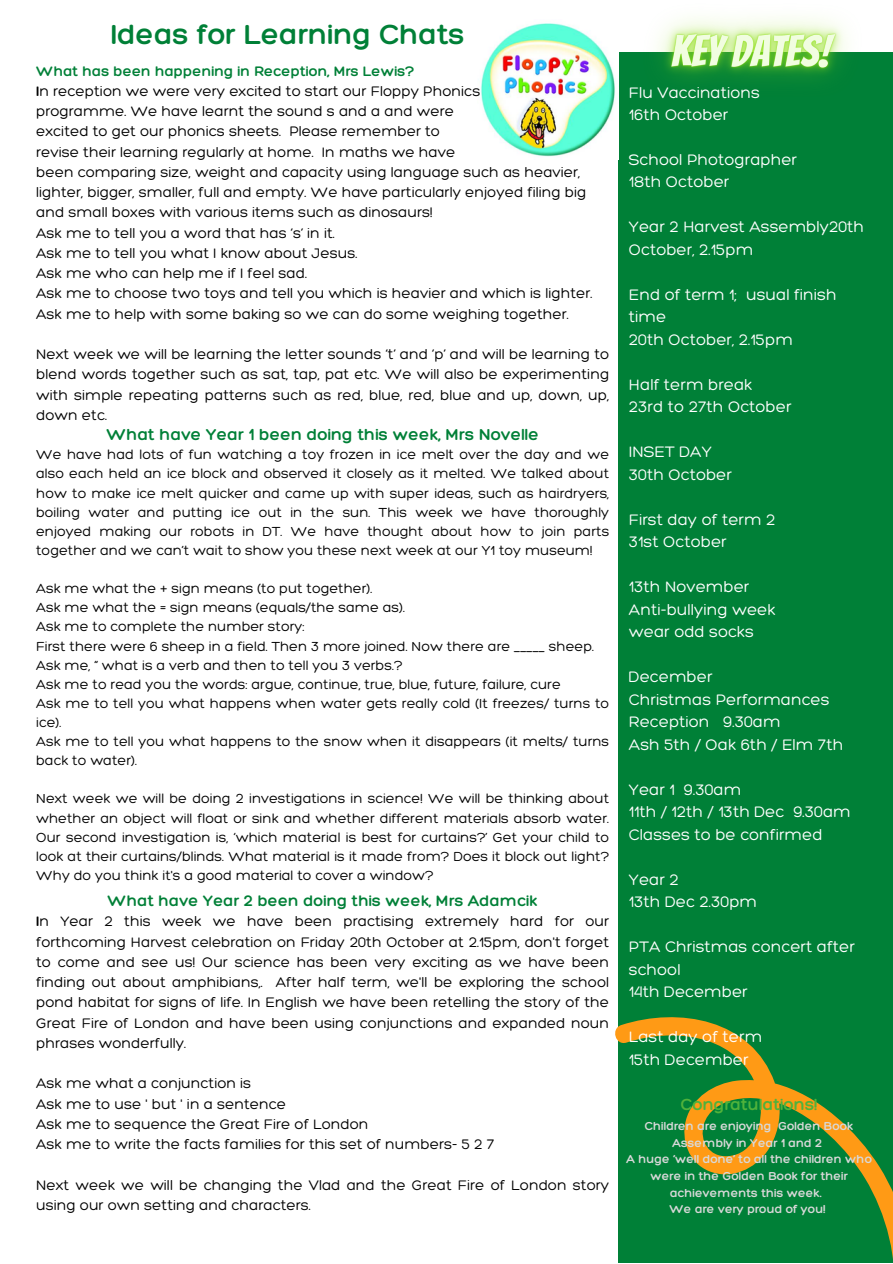
<style>
.page{position:relative;width:893px;height:1264px;background:#fff}
.page>*{position:absolute;margin:0;border:0;box-sizing:border-box;transform-origin:0 0}
.t1{font:300 30px "Hero";color:#008037}
.t2{font:300 17.4px "Hero";color:#50b23c}
.t3{font:300 17.25px "Hero";color:#008037}
.t4{font:300 16.5px/22.5px "Hero";color:#fff}
.t5{font:300 16.5px "Hero";color:#008037}
.t6{font:300 15px/20.2px "Hero";color:#000;text-align:justify}
.t7{font:300 15px "Hero";color:#008037}
.t8{font:300 14.25px/19px "Hero";color:#000;text-align:justify}
.t9{font:300 12.45px/16.6px "Hero";color:#d9d9d9;text-align:center}
.s1{font-style:inherit}
</style>
<div class="page">
<div style="left:617px;top:52px;width:275px;height:1210px;background:#008037"></div>
<svg style="left:615px;top:1000px;width:277px;height:262px"></svg>
<img style="left:481px;top:23px;width:137px;height:137px">
<img style="left:616px;top:18px;width:230px;height:113px">
<p class="t1" style="left:111px;top:15px;width:355px">Ideas for Learning Chats</p>
<p class="t7" style="left:36px;top:61px;width:380px">What has been happening in Reception, Mrs Lewis?</p>
<p class="t6" style="left:36px;top:81px;width:445px"><span class="s1">I</span>n reception we were very excited to start our Floppy Phonics</p>
<p class="t6" style="left:36px;top:101px;width:419px">programme. We have learnt the sound s and a and were</p>
<p class="t6" style="left:36px;top:121px;width:405px">excited to get our phonics sheets. Please remember to</p>
<p class="t6" style="left:36px;top:141px;width:420px">revise their learning regularly at home. In maths we have</p>
<p class="t6" style="left:36px;top:161px;width:551px;text-align:left">been comparing size, weight and capacity using language such as heavier, lighter, bigger, smaller, full and empty. We have particularly enjoyed filing big and small boxes with various items such as dinosaurs!</p>
<p class="t6" style="left:36px;top:222px;width:300px">Ask me to tell you a word that has ‘s’ in it.</p>
<p class="t6" style="left:36px;top:242px;width:323px">Ask me to tell you what I know about Jesus.</p>
<p class="t6" style="left:36px;top:263px;width:272px">Ask me who can help me if I feel sad.</p>
<p class="t6" style="left:36px;top:283px;width:558px">Ask me to choose two toys and tell you which is heavier and which is lighter.</p>
<p class="t6" style="left:36px;top:303px;width:534px">Ask me to help with some baking so we can do some weighing together.</p>
<p class="t6" style="left:36px;top:344px;width:574px">Next week we will be learning the letter sounds ‘t’ and ‘p’ and will be learning to blend words together such as sat, tap, pat etc. We will also be experimenting with simple repeating patterns such as red, blue, red, blue and up, down, up, down etc.</p>
<p class="t3" style="left:106px;top:424px;width:434px">What have Year 1 been doing this week, Mrs Novelle</p>
<p class="t8" style="left:36px;top:445px;width:574px">We have had lots of fun watching a toy frozen in ice melt over the day and we also each held an ice block and observed it closely as it melted. We talked about how to make ice melt quicker and came up with super ideas, such as hairdryers, boiling water and putting ice out in the sun. This week we have thoroughly enjoyed making our robots in DT. We have thought about how to join parts together and we can’t wait to show you these next week at our Y1 toy museum!</p>
<p class="t8" style="left:36px;top:578px;width:338px">Ask me what the + sign means (to put together).</p>
<p class="t8" style="left:36px;top:597px;width:370px">Ask me what the = sign means (equals/the same as).</p>
<p class="t8" style="left:36px;top:617px;width:270px">Ask me to complete the number story:</p>
<p class="t8" style="left:36px;top:636px;width:559px">First there were 6 sheep in a field. Then 3 more joined. Now there are _____ sheep.</p>
<p class="t8" style="left:36px;top:655px;width:368px">Ask me, “ what is a verb and then to tell you 3 verbs.?</p>
<p class="t8" style="left:36px;top:674px;width:526px">Ask me to read you the words: argue, continue, true, blue, future, failure, cure</p>
<p class="t8" style="left:36px;top:693px;width:574px">Ask me to tell you what happens when water gets really cold (It freezes/ turns to ice).</p>
<p class="t8" style="left:36px;top:731px;width:574px">Ask me to tell you what happens to the snow when it disappears (it melts/ turns back to water).</p>
<p class="t8" style="left:36px;top:789px;width:574px">Next week we will be doing 2 investigations in science! We will be thinking about whether an object will float or sink and whether different materials absorb water.<br>Our second investigation is, ‘which material is best for curtains?’ Get your child to look at their curtains/blinds. What material is it made from? Does it block out light?<br>Why do you think it's a good material to cover a window?</p>
<p class="t5" style="left:108px;top:890px;width:431px">What have Year 2 been doing this week, Mrs Adamcik</p>
<p class="t6" style="left:36px;top:911px;width:574px"><span class="s1">I</span>n Year 2 this week we have been practising extremely hard for our forthcoming Harvest celebration on Friday 20th October at 2.15pm, don't forget to come and see us! Our science has been very exciting as we have been finding out about amphibians,. After half term, we'll be exploring the school pond habitat for signs of life. In English we have been retelling the story of the Great Fire of London and have been using conjunctions and expanded noun phrases wonderfully.</p>
<p class="t6" style="left:36px;top:1072px;width:217px">Ask me what a conjunction is</p>
<p class="t6" style="left:36px;top:1093px;width:251px">Ask me to use ' but ' in a sentence</p>
<p class="t6" style="left:36px;top:1113px;width:334px">Ask me to sequence the Great Fire of London</p>
<p class="t6" style="left:36px;top:1133px;width:460px">Ask me to write the facts families for this set of numbers- 5 2 7</p>
<p class="t6" style="left:36px;top:1174px;width:574px">Next week we will be changing the Vlad and the Great Fire of London story using our own setting and characters.</p>
<p class="t4" style="left:629px;top:80px;width:132px">Flu Vaccinations</p>
<p class="t4" style="left:629px;top:103px;width:101px">16th October</p>
<p class="t4" style="left:629px;top:148px;width:170px">School Photographer</p>
<p class="t4" style="left:629px;top:170px;width:102px">18th October</p>
<p class="t4" style="left:629px;top:215px;width:237px">Year 2 Harvest Assembly20th<br>October, 2.15pm</p>
<p class="t4" style="left:629px;top:283px;width:209px">End of term 1; usual finish time</p>
<p class="t4" style="left:629px;top:328px;width:165px">20th October, 2.15pm</p>
<p class="t4" style="left:629px;top:373px;width:125px">Half term break</p>
<p class="t4" style="left:629px;top:395px;width:164px">23rd to 27th October</p>
<p class="t4" style="left:629px;top:440px;width:84px">INSET DAY</p>
<p class="t4" style="left:629px;top:463px;width:105px">30th October</p>
<p class="t4" style="left:629px;top:508px;width:148px">First day of term 2</p>
<p class="t4" style="left:629px;top:530px;width:99px">31st October</p>
<p class="t4" style="left:629px;top:575px;width:122px">13th November</p>
<p class="t4" style="left:629px;top:598px;width:148px">Anti-bullying week</p>
<p class="t4" style="left:629px;top:620px;width:126px">wear odd socks</p>
<p class="t4" style="left:629px;top:665px;width:85px">December</p>
<p class="t4" style="left:629px;top:687px;width:202px">Christmas Performances</p>
<p class="t4" style="left:629px;top:710px;width:153px">Reception 9.30am</p>
<p class="t4" style="left:629px;top:732px;width:216px">Ash 5th / Oak 6th / Elm 7th</p>
<p class="t4" style="left:629px;top:777px;width:114px">Year 1 9.30am</p>
<p class="t4" style="left:629px;top:800px;width:223px">11th / 12th / 13th Dec 9.30am</p>
<p class="t4" style="left:629px;top:822px;width:195px">Classes to be confirmed</p>
<p class="t4" style="left:629px;top:867px;width:51px">Year 2</p>
<p class="t4" style="left:629px;top:890px;width:130px">13th Dec 2.30pm</p>
<p class="t4" style="left:629px;top:935px;width:227px">PTA Christmas concert after school</p>
<p class="t4" style="left:629px;top:980px;width:120px">14th December</p>
<p class="t4" style="left:629px;top:1025px;width:135px">Last day of term</p>
<p class="t4" style="left:629px;top:1047px;width:121px">15th December</p>
<p class="t2" style="left:680px;top:1093px;width:138px">Congratulations!</p>
<p class="t9" style="left:645px;top:1117px;width:210px">Children are enjoying Golden Book<br>Assembly in Year 1 and 2</p>
<p class="t9" style="left:626px;top:1150px;width:247px">A huge ‘well done’ to all the children who were in the Golden Book for their achievements this week.</p>
<p class="t9" style="left:669px;top:1200px;width:158px">We are very proud of you!</p>
</div>
